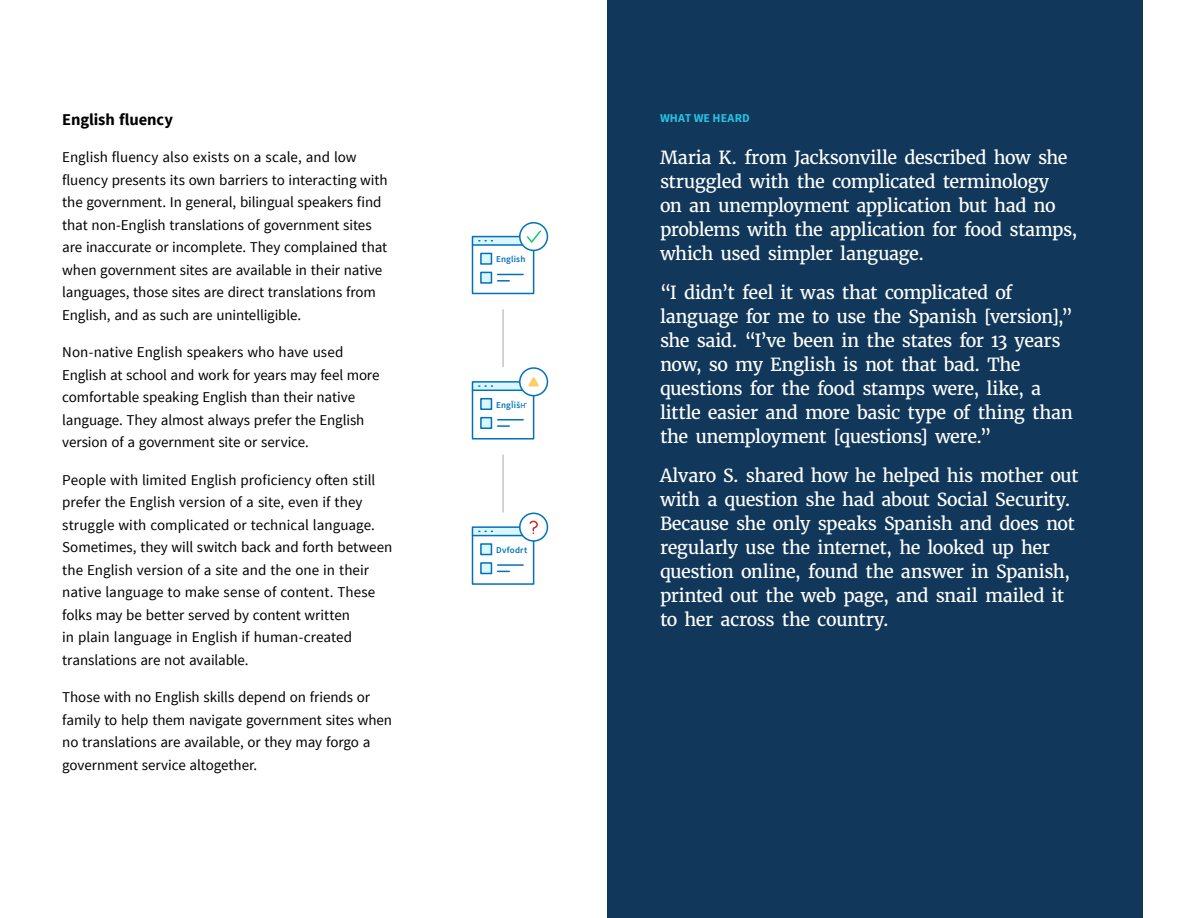
<style>
.page{position:relative;width:1188px;height:918px;background:#fff}
.page>*{position:absolute;margin:0;border:0;box-sizing:border-box;transform-origin:0 0}
.Body{font:18px/24px "Merriweather";letter-spacing:-.025em;color:#fff}
.Body-2{font:700 16.5px "Source Sans Pro";letter-spacing:-.005em;color:#000}
.Body-3{font:15px/22.5px "Source Sans Pro";letter-spacing:-.005em;color:#000}
.Intro_Body_2{font:700 12px "Source Sans Pro";letter-spacing:.015em;color:#28c1df}
.t1{font:600 9px "Source Sans Pro";letter-spacing:.02em;color:#0071bc}
.s1{font-family:"Nimbus San L";font-weight:400}
</style>
<div class="page">
<div style="left:608px;top:0;width:535px;height:918px;background:#11385b"></div>
<hr style="left:503px;top:455px;width:1px;height:57px;background:#a9a9a9">
<hr style="left:503px;top:310px;width:1px;height:57px;background:#a9a9a9">
<div style="left:473px;top:237px;width:62px;height:8px;background:#daf7ff"></div>
<svg style="left:479px;top:240px;width:13px;height:2px"></svg>
<div style="left:481px;top:253px;width:10px;height:11px;background:#daf7ff"></div>
<div style="left:480px;top:253px;width:12px;height:12px;border:2px solid #0071bc"></div>
<svg style="left:498px;top:274px;width:25px;height:8px"></svg>
<div style="left:481px;top:272px;width:10px;height:11px;background:#daf7ff"></div>
<div style="left:480px;top:272px;width:12px;height:12px;border:2px solid #0071bc"></div>
<div style="left:472px;top:236px;width:62px;height:58px;border:2px solid #0071bc"></div>
<hr style="left:472px;top:244px;width:62px;height:2px;background:#0071bc">
<div style="left:520px;top:223px;width:27px;height:27px;background:#fff;border-radius:50%"></div>
<div style="left:519px;top:222px;width:29px;height:29px;border:2px solid #0071bc;border-radius:50%"></div>
<svg style="left:527px;top:230px;width:14px;height:13px"></svg>
<div style="left:473px;top:382px;width:62px;height:8px;background:#daf7ff"></div>
<svg style="left:479px;top:385px;width:13px;height:2px"></svg>
<div style="left:481px;top:399px;width:10px;height:10px;background:#daf7ff"></div>
<div style="left:480px;top:398px;width:12px;height:12px;border:2px solid #0071bc"></div>
<hr style="left:498px;top:419px;width:25px;height:2px;background:#0071bc">
<svg style="left:498px;top:425px;width:11px;height:2px"></svg>
<div style="left:481px;top:418px;width:10px;height:10px;background:#daf7ff"></div>
<div style="left:480px;top:417px;width:12px;height:12px;border:2px solid #0071bc"></div>
<div style="left:472px;top:381px;width:62px;height:59px;border:2px solid #0071bc"></div>
<hr style="left:472px;top:390px;width:62px;height:1px;background:#0071bc">
<div style="left:520px;top:368px;width:27px;height:28px;background:#fff;border-radius:50%"></div>
<div style="left:519px;top:367px;width:29px;height:29px;border:2px solid #0071bc;border-radius:50%"></div>
<svg style="left:528px;top:377px;width:11px;height:10px"></svg>
<svg style="left:475px;top:529px;width:46px;height:6px"></svg>
<svg style="left:479px;top:531px;width:13px;height:1px"></svg>
<div style="left:481px;top:544px;width:10px;height:11px;background:#daf7ff"></div>
<div style="left:480px;top:543px;width:12px;height:12px;border:2px solid #0071bc"></div>
<hr style="left:498px;top:564px;width:25px;height:2px;background:#0071bc">
<div style="left:481px;top:563px;width:10px;height:11px;background:#daf7ff"></div>
<div style="left:480px;top:562px;width:12px;height:12px;border:2px solid #0071bc"></div>
<div style="left:472px;top:526px;width:62px;height:59px;border:2px solid #0071bc"></div>
<hr style="left:472px;top:535px;width:62px;height:1px;background:#0071bc">
<div style="left:520px;top:513px;width:27px;height:28px;background:#fff;border-radius:50%"></div>
<div style="left:519px;top:513px;width:29px;height:29px;border:2px solid #0071bc;border-radius:50%"></div>
<svg style="left:529px;top:520px;width:9px;height:14px"></svg>
<p class="Body-2" style="left:62px;top:109px;width:112px">English fluency</p>
<p class="Body-3" style="left:62px;top:146px;width:327px">English fluency also exists on a scale, and low fluency presents its own barriers to interacting with the government. In general, bilingual speakers find that non-English translations of government sites are inaccurate or incomplete. They complained that when government sites are available in their native languages, those sites are direct translations from English, and as such are unintelligible.</p>
<p class="Body-3" style="left:62px;top:341px;width:319px">Non-native English speakers who have used English at school and work for years may feel more comfortable speaking English than their native language. They almost always prefer the English version of a government site or service.</p>
<p class="Body-3" style="left:62px;top:469px;width:332px">People with limited English proficiency often still prefer the English version of a site, even if they struggle with complicated or technical language.<br>Sometimes, they will switch back and forth between the English version of a site and the one in their native language to make sense of content. These folks may be better served by content written<br>in plain language in English if human-created translations are not available.</p>
<p class="Body-3" style="left:62px;top:686px;width:331px">Those with no English skills depend on friends or family to help them navigate government sites when no translations are available, or they may forgo a government service altogether.</p>
<p class="t1" style="left:496px;top:254px;width:31px">English</p>
<p class="t1" style="left:496px;top:399px;width:33px">EngĪiš<span class="s1">ҥ</span></p>
<p class="t1" style="left:496px;top:544px;width:33px">Dvfodrt</p>
<p class="Intro_Body_2" style="left:660px;top:110px;width:91px">WHAT WE HEARD</p>
<p class="Body" style="left:660px;top:145px;width:419px">Maria K. from Jacksonville described how she struggled with the complicated terminology<br>on an unemployment application but had no problems with the application for food stamps, which used simpler language.</p>
<p class="Body" style="left:660px;top:280px;width:415px">“I didn’t feel it was that complicated of language for me to use the Spanish [version],” she said. “I’ve been in the states for 13 years now, so my English is not that bad. The questions for the food stamps were, like, a little easier and more basic type of thing than the unemployment [questions] were.”</p>
<p class="Body" style="left:660px;top:463px;width:420px">Alvaro S. shared how he helped his mother out with a question she had about Social Security.<br>Because she only speaks Spanish and does not regularly use the internet, he looked up her question online, found the answer in Spanish, printed out the web page, and snail mailed it to her across the country.</p>
</div>
